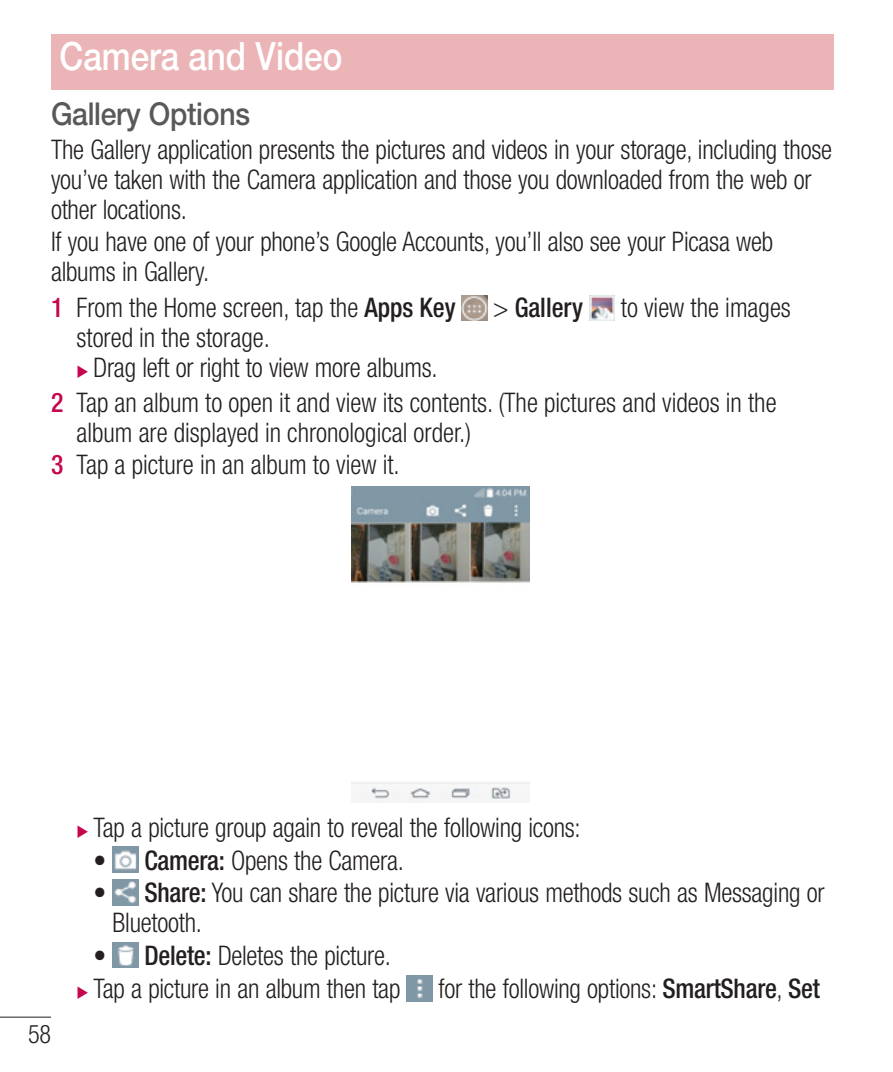
<style>
.page{position:relative;width:893px;height:1072px;background:#fff}
.page>*{position:absolute;margin:0;border:0;box-sizing:border-box;transform-origin:0 0}
.Head_01_Not_Contents{font:500 39px "Helvetica Neue LT Pro";color:#fff;scale:.85 1}
.M_head_03{font:500 31.5px "Helvetica Neue LT Pro";letter-spacing:-.01em;color:#57585a;scale:.9 1}
.main{font:300 condensed 27px/30px "Helvetica Neue LT Pro";letter-spacing:-.01em;color:#231f20;scale:.95 1}
.main_Arrow_main{font:300 condensed 27px "Helvetica Neue LT Pro";letter-spacing:-.01em;color:#231f20;scale:.95 1}
.main_Num{font:300 condensed 27px/30px "Helvetica Neue LT Pro";color:#231f20;scale:.95 1}
.main_Num_1{font:300 condensed 27px "Helvetica Neue LT Pro";color:#231f20;scale:.95 1}
.main_Num_1-2{font:500 condensed 27px "Helvetica Neue LT Pro";color:#231f20;scale:.95 1}
.t1{font:300 condensed 25.5px "Helvetica Neue LT Pro";color:#231f20;scale:.95 1}
.s1{font-weight:500;color:#c50750}
.s2{font-weight:500}
.s3{font-weight:300}
</style>
<div class="page">
<hr style="left:0;top:1016px;width:51px;height:1px;background:#231f20">
<img style="left:462px;top:295px;width:25px;height:26px">
<img style="left:589px;top:295px;width:26px;height:26px">
<img style="left:352px;top:486px;width:178px;height:316px">
<img style="left:113px;top:847px;width:25px;height:25px">
<img style="left:113px;top:879px;width:25px;height:26px">
<img style="left:113px;top:942px;width:25px;height:25px">
<img style="left:407px;top:975px;width:25px;height:26px">
<div style="left:51px;top:34px;width:782px;height:55px;background:#ebb5b7"></div>
<p class="Head_01_Not_Contents" style="left:60px;top:33px;width:334px">Camera and Video</p>
<p class="M_head_03" style="left:51px;top:95px;width:223px">Gallery Options</p>
<p class="main" style="left:51px;top:134px;width:824px">The Gallery application presents the pictures and videos in your storage, including those you’ve taken with the Camera application and those you downloaded from the web or other locations.</p>
<p class="main" style="left:51px;top:227px;width:762px">If you have one of your phone’s Google Accounts, you’ll also see your Picasa web albums in Gallery.</p>
<p class="main_Num_1" style="left:51px;top:291px;width:427px"><span class="s1">1</span> From the Home screen, tap the <span class="s2">Apps Key</span></p>
<p class="main_Num_1-2" style="left:493px;top:291px;width:96px"><span class="s3">&gt;</span> Gallery</p>
<p class="main_Num_1" style="left:621px;top:291px;width:180px">to view the images</p>
<p class="main_Num_1" style="left:77px;top:321px;width:205px">stored in the storage.</p>
<p class="main_Arrow_main" style="left:94px;top:351px;width:364px">Drag left or right to view more albums.</p>
<p class="main_Num" style="left:77px;top:387px;width:738px;text-indent:-26px"><span class="s1">2</span> Tap an album to open it and view its contents. (The pictures and videos in the album are displayed in chronological order.)</p>
<p class="main_Num" style="left:51px;top:449px;width:369px"><span class="s1">3</span> Tap a picture in an album to view it.</p>
<p class="t1" style="left:28px;top:1019px;width:26px">58</p>
<p class="main_Arrow_main" style="left:94px;top:812px;width:514px">Tap a picture group again to reveal the following icons:</p>
<p class="main" style="left:94px;top:845px;width:328px">• <span class="s2">Camera:</span> Opens the Camera.</p>
<p class="main" style="left:113px;top:877px;width:751px;text-indent:-19px">• <span class="s2">Share:</span> You can share the picture via various methods such as Messaging or<br>Bluetooth.</p>
<p class="main" style="left:94px;top:940px;width:315px">• <span class="s2">Delete:</span> Deletes the picture.</p>
<p class="main_Arrow_main" style="left:94px;top:972px;width:325px">Tap a picture in an album then tap</p>
<p class="main_Arrow_main" style="left:438px;top:972px;width:403px">for the following options: <span class="s2">SmartShare</span>, <span class="s2">Set</span></p>
</div>
